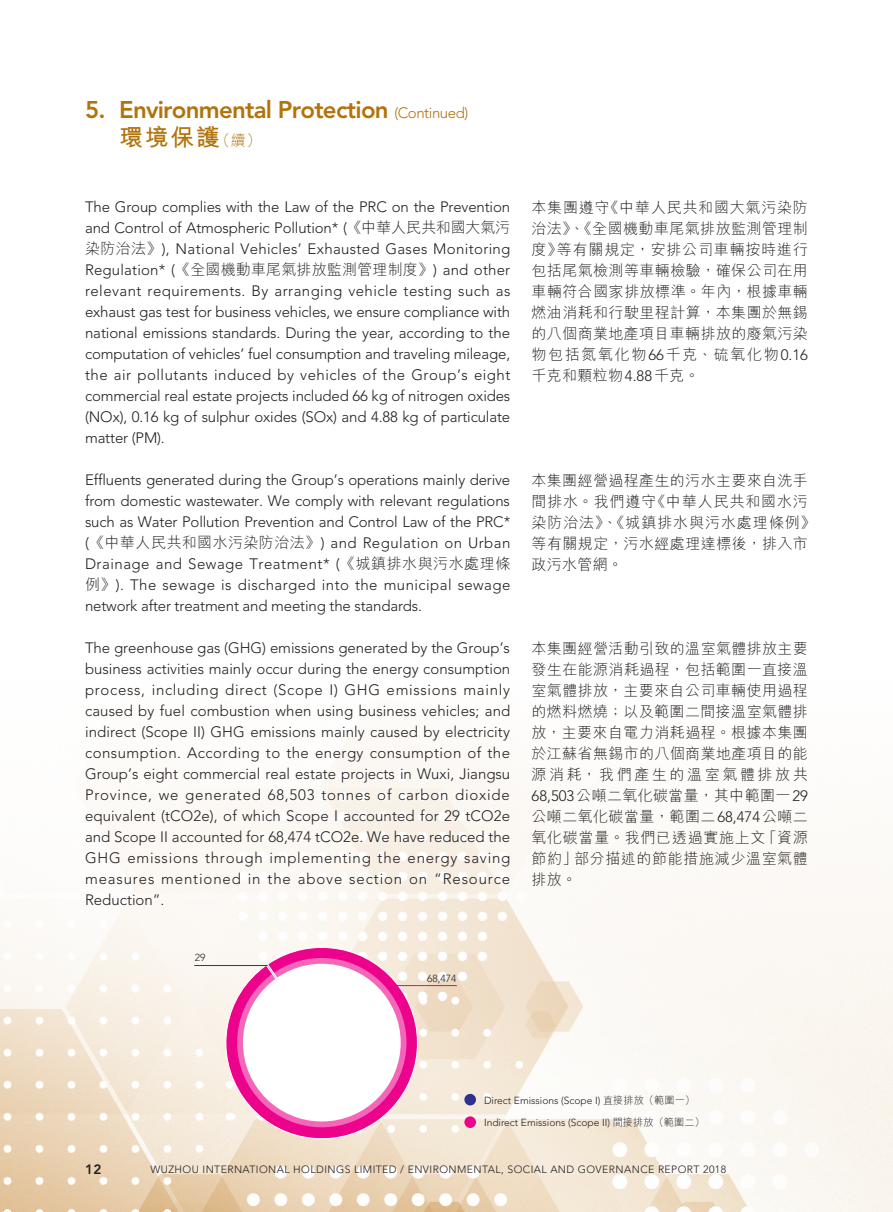
<style>
.page{position:relative;width:893px;height:1212px;background:#fff}
.page>*{position:absolute;margin:0;border:0;box-sizing:border-box;transform-origin:0 0}
.t1{font:800 24px "Avenir LT Std";letter-spacing:-.03em;color:#b2730b}
.t2{font:700 24px "M Hei HK";color:#b2730b}
._00_txt_E{font:300 15px/21px "Avenir LT Std";letter-spacing:-.01em;color:#231f20;text-align:justify}
._000_txt_C{font:300 15px/21px "M Hei HK";letter-spacing:.03em;color:#231f20;text-align:justify}
.t3{font:800 13.5px "Avenir LT Std";color:#231f20}
.t4{font:300 10.5px "Avenir LT Std";letter-spacing:.04em;color:#231f20}
.t5{font:300 10.2px/22px "Avenir LT Std";color:#231f20}
.s1{font-weight:300;font-size:15px}
.s2{font-family:"M Hei HK"}
.s3{font-family:"Avenir LT Std"}
</style>
<div class="page">
<img style="left:0;top:739px;width:893px;height:473px">
<svg style="left:212px;top:934px;width:220px;height:219px"></svg>
<svg style="left:237px;top:958px;width:169px;height:169px;background:#f46abb"></svg>
<div style="left:243px;top:964px;width:158px;height:157px;background:#fff;border-radius:50%"></div>
<div style="left:464px;top:1094px;width:12px;height:11px;background:#2e3092;border-radius:50%"></div>
<div style="left:464px;top:1116px;width:12px;height:12px;background:#ed028c;border-radius:50%"></div>
<hr style="left:394px;top:985px;width:63px;height:1px;background:#ed028c">
<hr style="left:194px;top:965px;width:73px;height:1px;background:#2e3092">
<h1 class="t1" style="left:85px;top:95px;width:385px">5. Environmental Protection <span class="s1">(Continued)</span></h1>
<h1 class="t2" style="left:119px;top:120px;width:144px">環境保護<span class="s1">（續）</span></h1>
<p class="_00_txt_E" style="left:85px;top:197px;width:427px">The Group complies with the Law of the PRC on the Prevention and Control of Atmospheric Pollution* (<span class="s2">《中華人民共和國大氣污染防治法》</span>), National Vehicles’ Exhausted Gases Monitoring Regulation* (<span class="s2">《全國機動車尾氣排放監測管理制度》</span>) and other relevant requirements. By arranging vehicle testing such as exhaust gas test for business vehicles, we ensure compliance with national emissions standards. During the year, according to the computation of vehicles’ fuel consumption and traveling mileage, the air pollutants induced by vehicles of the Group’s eight commercial real estate projects included 66 kg of nitrogen oxides (NOx), 0.16 kg of sulphur oxides (SOx) and 4.88 kg of particulate matter (PM).</p>
<p class="_00_txt_E" style="left:85px;top:470px;width:427px">Effluents generated during the Group’s operations mainly derive from domestic wastewater. We comply with relevant regulations such as Water Pollution Prevention and Control Law of the PRC* (<span class="s2">《中華人民共和國水污染防治法》</span>) and Regulation on Urban Drainage and Sewage Treatment* (<span class="s2">《城鎮排水與污水處理條例》</span>). The sewage is discharged into the municipal sewage network after treatment and meeting the standards.</p>
<p class="_00_txt_E" style="left:85px;top:638px;width:427px">The greenhouse gas (GHG) emissions generated by the Group’s business activities mainly occur during the energy consumption process, including direct (Scope I) GHG emissions mainly caused by fuel combustion when using business vehicles; and indirect (Scope II) GHG emissions mainly caused by electricity consumption. According to the energy consumption of the Group’s eight commercial real estate projects in Wuxi, Jiangsu Province, we generated 68,503 tonnes of carbon dioxide equivalent (tCO2e), of which Scope I accounted for 29 tCO2e and Scope II accounted for 68,474 tCO2e. We have reduced the GHG emissions through implementing the energy saving measures mentioned in the above section on “Resource Reduction”.</p>
<p class="t5" style="left:195px;top:946px;width:12px">29</p>
<p class="t5" style="left:427px;top:967px;width:31px">68,474</p>
<p class="_000_txt_C" style="left:531px;top:197px;width:278px">本集團遵守《中華人民共和國大氣污染防治法》、《全國機動車尾氣排放監測管理制度》等有關規定，安排公司車輛按時進行包括尾氣檢測等車輛檢驗，確保公司在用車輛符合國家排放標準。年內，根據車輛燃油消耗和行駛里程計算，本集團於無錫的八個商業地產項目車輛排放的廢氣污染物包括氮氧化物<span class="s3">66</span>千克、硫氧化物<span class="s3">0.16</span>千克和顆粒物<span class="s3">4.88</span>千克。</p>
<p class="_000_txt_C" style="left:531px;top:470px;width:285px;text-align:left">本集團經營過程產生的污水主要來自洗手間排水。我們遵守《中華人民共和國水污染防治法》、《城鎮排水與污水處理條例》等有關規定，污水經處理達標後，排入市政污水管網。</p>
<p class="_000_txt_C" style="left:531px;top:638px;width:278px">本集團經營活動引致的溫室氣體排放主要發生在能源消耗過程，包括範圍一直接溫室氣體排放，主要來自公司車輛使用過程的燃料燃燒；以及範圍二間接溫室氣體排放，主要來自電力消耗過程。根據本集團於江蘇省無錫市的八個商業地產項目的能源消耗，我們產生的溫室氣體排放共<span class="s3">68,503</span>公噸二氧化碳當量，其中範圍一<span class="s3">29</span>公噸二氧化碳當量，範圍二<span class="s3">68,474</span>公噸二氧化碳當量。我們已透過實施上文「資源節約」部分描述的節能措施減少溫室氣體排放。</p>
<p class="t5" style="left:484px;top:1089px;width:222px">Direct Emissions (Scope I) <span class="s2">直接排放（範圍一）<br></span>Indirect Emissions (Scope II) <span class="s2">間接排放（範圍二）</span></p>
<p class="t3" style="left:85px;top:1161px;width:18px">12</p>
<p class="t4" style="left:150px;top:1163px;width:577px">WUZHOU INTERNATIONAL HOLDINGS LIMITED / ENVIRONMENTAL, SOCIAL AND GOVERNANCE REPORT 2018</p>
</div>
